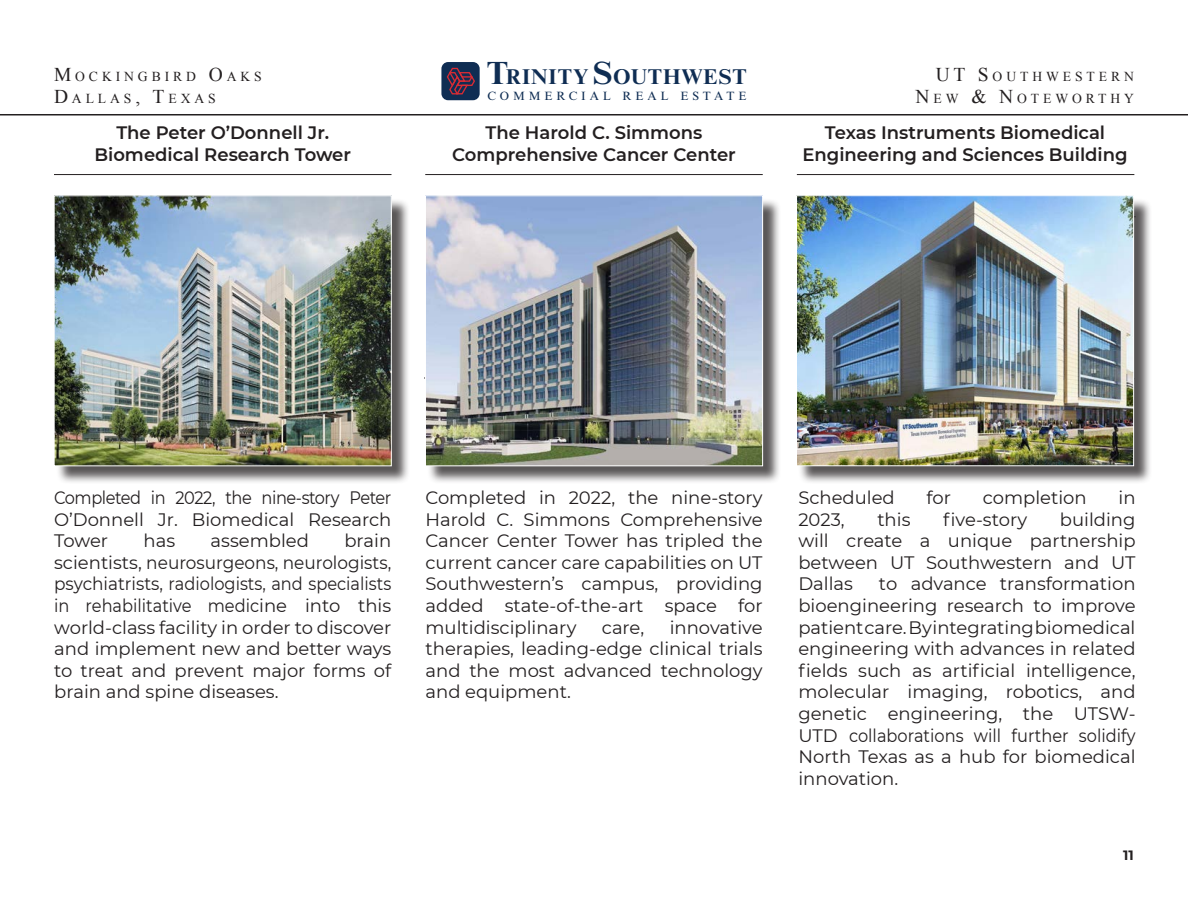
<style>
.page{position:relative;width:1188px;height:918px;background:#fff}
.page>*{position:absolute;margin:0;border:0;box-sizing:border-box;transform-origin:0 0}
.t1{font:700 21.45px "Times NRMT Pro";letter-spacing:.04em;color:#0f2d53}
.PgHeadingTopRightSma{font:19.5px "Times New Roman";color:#231f20}
.t2{font:18px/21.6px "Montserrat";color:#231f20;text-align:justify}
.t3{font:600 18px/21.6px "Montserrat";color:#231f20;text-align:center}
.t4{font:18px/21.6px "Montserrat";color:#231f20;text-align:justify;scale:.9 1}
.PgHeadingTopRightSma-2{font:13.65px/21.6px "Times New Roman";letter-spacing:.285em;color:#231f20}
.t5{font:700 13.5px "Montserrat";color:#231f20}
.t6{font:12px "Times NRMT Pro";letter-spacing:.32em;color:#0f2d53}
.s1{font-size:19.5px}
.s2{font-size:32.1px}
</style>
<div class="page">
<hr style="left:0;top:114px;width:1188px;height:1px;background:#231f20">
<hr style="left:424px;top:378px;width:338px;height:1px;background:#231f20">
<div style="left:428px;top:198px;width:353px;height:287px;background:#231f20;opacity:.75"></div>
<img style="left:427px;top:198px;width:334px;height:266px">
<div style="left:425px;top:196px;width:338px;height:270px;border:1px solid #fff"></div>
<hr style="left:54px;top:174px;width:338px;height:1px;background:#231f20">
<hr style="left:797px;top:174px;width:337px;height:1px;background:#231f20">
<hr style="left:425px;top:174px;width:338px;height:1px;background:#231f20">
<div style="left:56px;top:198px;width:354px;height:287px;background:#231f20;opacity:.75"></div>
<img style="left:56px;top:198px;width:334px;height:266px">
<div style="left:54px;top:196px;width:338px;height:270px;border:1px solid #fff"></div>
<div style="left:799px;top:198px;width:353px;height:286px;background:#231f20;opacity:.75"></div>
<img style="left:798px;top:198px;width:334px;height:266px">
<div style="left:796px;top:196px;width:338px;height:270px;border:1px solid #fff"></div>
<div style="left:441px;top:62px;width:39px;height:38px;background:#0f2d53;border-radius:7px"></div>
<svg style="left:446px;top:67px;width:29px;height:28px"></svg>
<p class="PgHeadingTopRightSma-2" style="left:54px;top:65px;width:209px"><span class="s1">M</span>OCKINGBIRD <span class="s1">O</span>AKS<br><span class="s1">D</span>ALLAS<span class="s1">, T</span>EXAS</p>
<p class="t3" style="left:116px;top:121px;width:214px">The Peter O’Donnell Jr.</p>
<p class="t3" style="left:94px;top:143px;width:258px">Biomedical Research Tower</p>
<p class="t1" style="left:487px;top:64px;width:261px"><span class="s2">T</span>RINITY <span class="s2">S</span>OUTHWEST</p>
<p class="t6" style="left:487px;top:89px;width:260px">COMMERCIAL REAL ESTATE</p>
<p class="t3" style="left:486px;top:121px;width:218px">The Harold C. Simmons</p>
<p class="t3" style="left:452px;top:143px;width:285px">Comprehensive Cancer Center</p>
<p class="PgHeadingTopRightSma" style="left:936px;top:62px;width:16px">UT</p>
<p class="PgHeadingTopRightSma-2" style="left:978px;top:66px;width:158px"><span class="s1">S</span> OUTHWESTERN</p>
<p class="PgHeadingTopRightSma-2" style="left:916px;top:87px;width:220px"><span class="s1">N</span>EW <span class="s1">&amp; N</span>OTEWORTHY</p>
<p class="t3" style="left:802px;top:121px;width:327px">Texas Instruments Biomedical<br>Engineering and Sciences Building</p>
<p class="t4" style="left:54px;top:486px;width:376px">Completed in 2022, the nine-story Peter O’Donnell Jr. Biomedical Research Tower</p>
<p class="t2" style="left:54px;top:529px;width:339px;text-indent:290px">brain scientists, neurosurgeons, neurologists, psychiatrists, radiologists, and specialists in rehabilitative medicine into this world-class facility in order to discover and implement new and better ways to treat and prevent major forms of brain and spine diseases.</p>
<p class="t2" style="left:144px;top:529px;width:33px">has</p>
<p class="t2" style="left:211px;top:529px;width:100px">assembled</p>
<p class="t2" style="left:425px;top:486px;width:339px">Completed in 2022, the nine-story Harold C. Simmons Comprehensive Cancer Center Tower has tripled the current cancer care capabilities on UT Southwestern’s campus, providing added state-of-the-art space for multidisciplinary</p>
<p class="t2" style="left:425px;top:616px;width:339px;text-indent:244px">innovative therapies, leading-edge clinical trials and the most advanced technology and equipment.</p>
<p class="t2" style="left:602px;top:616px;width:44px">care,</p>
<p class="t2" style="left:798px;top:486px;width:98px">Scheduled</p>
<p class="t2" style="left:927px;top:486px;width:26px">for</p>
<p class="t2" style="left:983px;top:486px;width:105px">completion</p>
<p class="t2" style="left:1119px;top:486px;width:19px">in</p>
<p class="t2" style="left:798px;top:508px;width:48px">2023,</p>
<p class="t2" style="left:877px;top:508px;width:35px">this</p>
<p class="t2" style="left:943px;top:508px;width:86px">five-story</p>
<p class="t2" style="left:798px;top:508px;width:339px;text-indent:262px">building will create a unique partnership between UT Southwestern and UT Dallas</p>
<p class="t2" style="left:798px;top:573px;width:339px;text-indent:81px">to advance transformation bioengineering research to improve patient care. By integrating biomedical engineering with advances in related fields such as artificial intelligence, molecular imaging, robotics, and genetic engineering, the UTSW-UTD collaborations will further solidify North Texas as a hub for biomedical innovation.</p>
<p class="t5" style="left:1123px;top:845px;width:12px">11</p>
</div>
